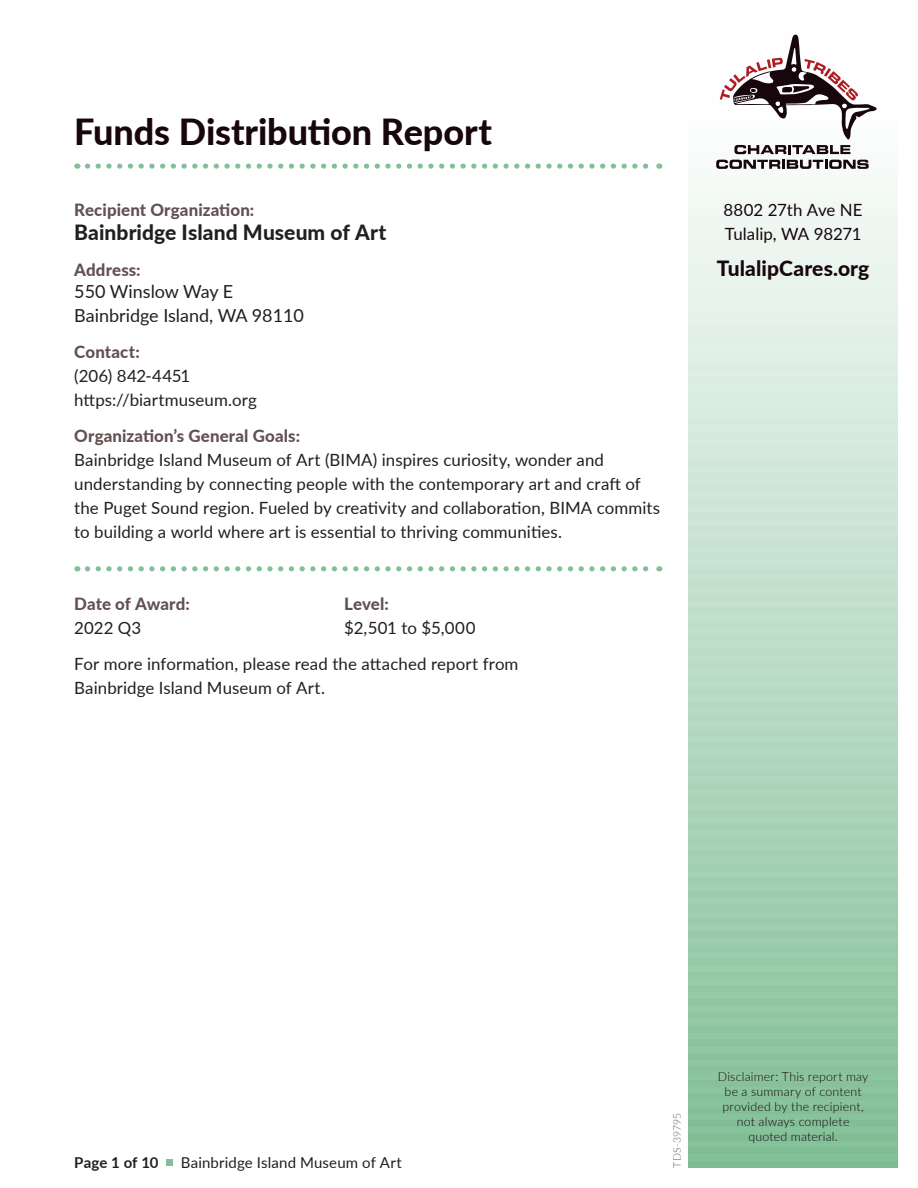
<style>
.page{position:relative;width:918px;height:1188px;background:#fff}
.page>*{position:absolute;margin:0;border:0;box-sizing:border-box;transform-origin:0 0}
.t1{font:800 36px "Lato";letter-spacing:-.005em;color:#17070d}
.t2{font:800 21px "Lato";letter-spacing:.005em;color:#231f20}
.t3{font:800 21px "Lato";letter-spacing:.005em;color:#17070d}
.t4{font:18px/24px "Lato";color:#231f20}
.t5{font:16.8px/24px "Lato";letter-spacing:.005em;color:#231f20}
.t6{font:800 16.8px "Lato";letter-spacing:.005em;color:#645052}
.t7{font:16.8px/24px "Lato";letter-spacing:-.005em;color:#17070d}
.t8{font:15px "Lato";letter-spacing:.01em;color:#231f20}
.t9{font:700 15px "Lato";color:#231f20}
.t10{font:300 12.3px/14.9px "Lato";letter-spacing:.015em;color:#17070d;text-align:center}
.t11{font:300 10.5px "Lato";letter-spacing:.01em;color:#636366}
</style>
<div class="page">
<svg style="left:688px;top:159px;width:210px;height:1002px;background:#bcddc8"></svg>
<div style="left:688px;top:122px;width:210px;height:6px;background:#fbfdfc"></div>
<div style="left:688px;top:135px;width:210px;height:7px;background:#fafcfb"></div>
<div style="left:688px;top:148px;width:210px;height:7px;background:#f8fbf9"></div>
<div style="left:688px;top:162px;width:210px;height:7px;background:#f7fbf8"></div>
<div style="left:688px;top:176px;width:210px;height:6px;background:#f5f9f6"></div>
<div style="left:688px;top:189px;width:210px;height:7px;background:#f3f9f5"></div>
<div style="left:688px;top:202px;width:210px;height:7px;background:#f2f8f4"></div>
<div style="left:688px;top:216px;width:210px;height:7px;background:#f0f7f3"></div>
<div style="left:688px;top:230px;width:210px;height:6px;background:#eef6f1"></div>
<div style="left:688px;top:243px;width:210px;height:7px;background:#edf5f0"></div>
<div style="left:688px;top:256px;width:210px;height:7px;background:#ebf4ee"></div>
<div style="left:688px;top:270px;width:210px;height:7px;background:#eaf4ed"></div>
<div style="left:688px;top:284px;width:210px;height:6px;background:#e8f3eb"></div>
<div style="left:688px;top:297px;width:210px;height:7px;background:#e6f2ea"></div>
<div style="left:688px;top:310px;width:210px;height:7px;background:#e5f1e9"></div>
<div style="left:688px;top:324px;width:210px;height:7px;background:#e3f0e8"></div>
<div style="left:688px;top:338px;width:210px;height:6px;background:#e1efe6"></div>
<div style="left:688px;top:351px;width:210px;height:7px;background:#e0eee5"></div>
<div style="left:688px;top:364px;width:210px;height:7px;background:#deede3"></div>
<div style="left:688px;top:378px;width:210px;height:7px;background:#ddede2"></div>
<div style="left:688px;top:392px;width:210px;height:6px;background:#dbece0"></div>
<div style="left:688px;top:405px;width:210px;height:7px;background:#d9ebdf"></div>
<div style="left:688px;top:418px;width:210px;height:7px;background:#d8eade"></div>
<div style="left:688px;top:432px;width:210px;height:7px;background:#d6e9dd"></div>
<div style="left:688px;top:446px;width:210px;height:6px;background:#d4e8db"></div>
<div style="left:688px;top:459px;width:210px;height:7px;background:#d2e7da"></div>
<div style="left:688px;top:472px;width:210px;height:7px;background:#d1e7d8"></div>
<div style="left:688px;top:486px;width:210px;height:7px;background:#cfe6d7"></div>
<div style="left:688px;top:500px;width:210px;height:6px;background:#cde5d5"></div>
<div style="left:688px;top:513px;width:210px;height:7px;background:#cce4d4"></div>
<div style="left:688px;top:526px;width:210px;height:7px;background:#cae3d3"></div>
<div style="left:688px;top:540px;width:210px;height:7px;background:#c9e2d2"></div>
<div style="left:688px;top:554px;width:210px;height:6px;background:#c7e1d0"></div>
<div style="left:688px;top:567px;width:210px;height:7px;background:#c5e0cf"></div>
<div style="left:688px;top:580px;width:210px;height:7px;background:#c4e0cd"></div>
<div style="left:688px;top:594px;width:210px;height:7px;background:#c2dfcc"></div>
<div style="left:688px;top:608px;width:210px;height:6px;background:#c0deca"></div>
<div style="left:688px;top:621px;width:210px;height:7px;background:#bfddc9"></div>
<div style="left:688px;top:634px;width:210px;height:7px;background:#bedcc8"></div>
<div style="left:688px;top:648px;width:210px;height:7px;background:#bcdcc7"></div>
<div style="left:688px;top:662px;width:210px;height:6px;background:#badbc5"></div>
<div style="left:688px;top:675px;width:210px;height:7px;background:#b9dac4"></div>
<div style="left:688px;top:688px;width:210px;height:7px;background:#b7d9c3"></div>
<div style="left:688px;top:702px;width:210px;height:7px;background:#b6d8c2"></div>
<div style="left:688px;top:716px;width:210px;height:6px;background:#b4d7c0"></div>
<div style="left:688px;top:729px;width:210px;height:7px;background:#b2d6bf"></div>
<div style="left:688px;top:742px;width:210px;height:7px;background:#b1d5bd"></div>
<div style="left:688px;top:756px;width:210px;height:7px;background:#afd5bc"></div>
<div style="left:688px;top:770px;width:210px;height:6px;background:#aed4bb"></div>
<div style="left:688px;top:783px;width:210px;height:7px;background:#acd3b9"></div>
<div style="left:688px;top:796px;width:210px;height:7px;background:#aad2b8"></div>
<div style="left:688px;top:810px;width:210px;height:7px;background:#a9d1b7"></div>
<div style="left:688px;top:824px;width:210px;height:6px;background:#a7d0b5"></div>
<div style="left:688px;top:837px;width:210px;height:7px;background:#a5cfb4"></div>
<div style="left:688px;top:850px;width:210px;height:7px;background:#a3cfb2"></div>
<div style="left:688px;top:864px;width:210px;height:7px;background:#a2ceb1"></div>
<div style="left:688px;top:878px;width:210px;height:6px;background:#a0cdb0"></div>
<div style="left:688px;top:891px;width:210px;height:7px;background:#9eccae"></div>
<div style="left:688px;top:904px;width:210px;height:7px;background:#9dcbad"></div>
<div style="left:688px;top:918px;width:210px;height:7px;background:#9bcaab"></div>
<div style="left:688px;top:932px;width:210px;height:6px;background:#9ac9aa"></div>
<div style="left:688px;top:945px;width:210px;height:7px;background:#98c8a9"></div>
<div style="left:688px;top:958px;width:210px;height:7px;background:#96c8a7"></div>
<div style="left:688px;top:972px;width:210px;height:7px;background:#95c7a6"></div>
<div style="left:688px;top:986px;width:210px;height:6px;background:#93c6a5"></div>
<div style="left:688px;top:999px;width:210px;height:7px;background:#91c5a3"></div>
<div style="left:688px;top:1012px;width:210px;height:7px;background:#90c4a2"></div>
<div style="left:688px;top:1026px;width:210px;height:7px;background:#8ec3a0"></div>
<div style="left:688px;top:1040px;width:210px;height:6px;background:#8dc39f"></div>
<div style="left:688px;top:1053px;width:210px;height:7px;background:#8bc19e"></div>
<div style="left:688px;top:1066px;width:210px;height:7px;background:#89c19c"></div>
<div style="left:688px;top:1080px;width:210px;height:7px;background:#88c09b"></div>
<div style="left:688px;top:1094px;width:210px;height:6px;background:#86bf9a"></div>
<div style="left:688px;top:1107px;width:210px;height:7px;background:#84be98"></div>
<div style="left:688px;top:1120px;width:210px;height:7px;background:#83bd97"></div>
<div style="left:688px;top:1134px;width:210px;height:7px;background:#81bc95"></div>
<div style="left:688px;top:1148px;width:210px;height:6px;background:#80bc94"></div>
<div style="left:688px;top:1161px;width:210px;height:7px;background:#7ebb93"></div>
<svg style="left:719px;top:34px;width:158px;height:120px"></svg>
<svg style="left:716px;top:160px;width:153px;height:9px"></svg>
<svg style="left:87px;top:164px;width:573px;height:5px"></svg>
<svg style="left:87px;top:566px;width:573px;height:5px"></svg>
<div style="left:166px;top:1159px;width:7px;height:7px;background:#82c198"></div>
<h1 class="t1" style="left:74px;top:105px;width:419px">Funds Distribution Report</h1>
<p class="t6" style="left:74px;top:197px;width:182px">Recipient Organization:</p>
<p class="t2" style="left:74px;top:217px;width:314px">Bainbridge Island Museum of Art</p>
<p class="t6" style="left:74px;top:257px;width:68px">Address:</p>
<p class="t4" style="left:74px;top:278px;width:231px">550 Winslow Way E<br>Bainbridge Island, WA 98110</p>
<p class="t6" style="left:74px;top:339px;width:67px">Contact:</p>
<p class="t5" style="left:74px;top:363px;width:184px">(206) 842-4451 https://biartmuseum.org</p>
<p class="t6" style="left:74px;top:423px;width:227px">Organization’s General Goals:</p>
<p class="t5" style="left:74px;top:447px;width:588px">Bainbridge Island Museum of Art (BIMA) inspires curiosity, wonder and understanding by connecting people with the contemporary art and craft of the Puget Sound region. Fueled by creativity and collaboration, BIMA commits to building a world where art is essential to thriving communities.</p>
<p class="t6" style="left:74px;top:591px;width:117px">Date of Award:</p>
<p class="t6" style="left:344px;top:591px;width:46px">Level:</p>
<p class="t5" style="left:74px;top:615px;width:68px">2022 Q3</p>
<p class="t5" style="left:74px;top:609px;width:446px;line-height:36px;text-indent:270px">$2,501 to $5,000<br>For more information, please read the attached report from</p>
<p class="t5" style="left:74px;top:675px;width:252px">Bainbridge Island Museum of Art.</p>
<p class="t7" style="left:724px;top:197px;width:141px">8802 27th Ave NE<br>Tulalip, WA 98271</p>
<p class="t3" style="left:717px;top:253px;width:154px">TulalipCares.org</p>
<p class="t9" style="left:74px;top:1151px;width:86px">Page 1 of 10</p>
<p class="t8" style="left:181px;top:1152px;width:222px">Bainbridge Island Museum of Art</p>
<p class="t11" style="left:670px;top:1168px;width:57px;rotate:-90deg">TDS-39795</p>
<p class="t10" style="left:718px;top:1069px;width:152px">Disclaimer: This report may be a summary of content provided by the recipient, not always complete quoted material.</p>
</div>
